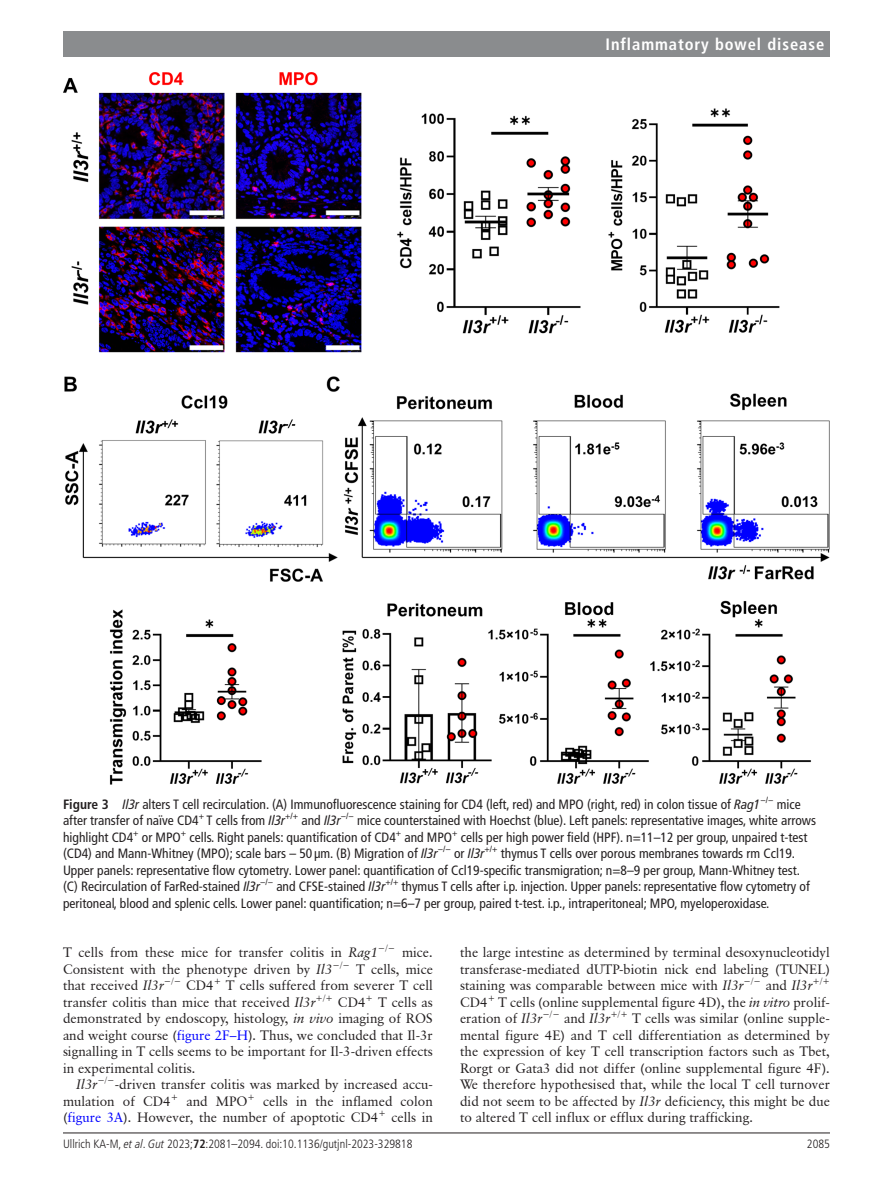
<style>
.page{position:relative;width:893px;height:1191px;background:#fff}
.page>*{position:absolute;margin:0;border:0;box-sizing:border-box;transform-origin:0 0}
.t1{font:700 condensed 16.5px "Frutiger LT Pro";letter-spacing:.055em;color:#fff}
.t2{font:13.5px/16.5px "Classical Garamond BT";color:#231f20;text-align:justify}
.t3{font:condensed 13.5px/16.5px "Frutiger LT Pro";color:#231f20}
.t4{font:italic condensed 13.5px "Frutiger LT Pro";color:#231f20}
.t5{font:300 condensed 12px "Frutiger LT Pro";color:#231f20}
.t6{font:condensed 9px "Frutiger LT Pro";color:#231f20}
.t7{font:9px "Classical Garamond BT";color:#231f20}
.s1{font-weight:700}
.s2{font-style:italic}
.s3{font-style:normal}
.s4{color:#00f}
</style>
<div class="page">
<hr style="left:63px;top:1132px;width:767px;height:1px;background:#231f20">
<div style="left:63px;top:31px;width:767px;height:25px;background:#8a8c8e"></div>
<img style="left:63px;top:72px;width:767px;height:712px">
<p class="t1" style="left:605px;top:34px;width:220px">Inflammatory bowel disease</p>
<p class="t3" style="left:63px;top:796px;width:739px"><span class="s1">Figure 3</span> <span class="s2">Il3r</span> alters T cell recirculation. (A) Immunofluorescence staining for CD4 (left, red) and MPO (right, red) in colon tissue of <span class="s2">Rag1</span><sup>−/−</sup> mice after transfer of naïve CD4<sup>+</sup> T cells from <span class="s2">Il3r</span></p>
<p class="t6" style="left:285px;top:811px;width:15px">+/+</p>
<p class="t4" style="left:302px;top:812px;width:41px"><span class="s3">and</span> Il3r</p>
<p class="t6" style="left:341px;top:811px;width:15px">−/−</p>
<p class="t3" style="left:357px;top:812px;width:460px">mice counterstained with Hoechst (blue). Left panels: representative images, white arrows</p>
<p class="t3" style="left:63px;top:829px;width:119px">highlight CD4<sup>+</sup> or MPO</p>
<p class="t6" style="left:181px;top:827px;width:7px">+</p>
<p class="t3" style="left:189px;top:829px;width:208px">cells. Right panels: quantification of CD4</p>
<p class="t6" style="left:396px;top:827px;width:7px">+</p>
<p class="t3" style="left:404px;top:829px;width:49px">and MPO</p>
<p class="t6" style="left:452px;top:827px;width:7px">+</p>
<p class="t3" style="left:63px;top:829px;width:746px;text-indent:398px">cells per high power field (HPF). n=11–12 per group, unpaired t-test (CD4) and Mann-Whitney (MPO); scale bars – 50 µm. (B) Migration of <span class="s2">Il3r</span><sup>−/−</sup> or <span class="s2">Il3r</span></p>
<p class="t6" style="left:485px;top:844px;width:15px">+/+</p>
<p class="t3" style="left:63px;top:845px;width:739px;text-indent:438px">thymus T cells over porous membranes towards rm Ccl19.<br>Upper panels: representative flow cytometry. Lower panel: quantification of Ccl19-specific transmigration; n=8–9 per group, Mann-Whitney test. (C) Recirculation of FarRed-stained <span class="s2">Il3r</span><sup>−/−</sup> and CFSE-stained <span class="s2">Il3r</span></p>
<p class="t6" style="left:385px;top:877px;width:15px">+/+</p>
<p class="t3" style="left:63px;top:878px;width:748px;text-indent:339px">thymus T cells after i.p. injection. Upper panels: representative flow cytometry of peritoneal, blood and splenic cells. Lower panel: quantification; n=6–7 per group, paired t-test. i.p., intraperitoneal; MPO, myeloperoxidase.</p>
<p class="t2" style="left:63px;top:944px;width:316px">T cells from these mice for transfer colitis in <span class="s2">Rag1</span></p>
<p class="t7" style="left:378px;top:942px;width:19px">−/−</p>
<p class="t2" style="left:402px;top:944px;width:32px">mice.</p>
<p class="t2" style="left:63px;top:960px;width:288px">Consistent with the phenotype driven by <span class="s2">Il3</span><sup>−/−</sup></p>
<p class="t2" style="left:356px;top:960px;width:78px">T cells, mice</p>
<p class="t2" style="left:63px;top:977px;width:152px">that received <span class="s2">Il3r</span><sup>−/−</sup> CD4</p>
<p class="t7" style="left:214px;top:975px;width:9px">+</p>
<p class="t2" style="left:63px;top:977px;width:371px;text-indent:163px">T cells suffered from severer T cell transfer colitis than mice that received <span class="s2">Il3r</span><sup>+/+</sup> CD4<sup>+</sup> T cells as demonstrated by endoscopy, histology, <span class="s2">in vivo</span> imaging of ROS and weight course (<span class="s4">figure 2F–H</span>). Thus, we concluded that Il-3r signalling in T cells seems to be important for Il-3-driven effects in experimental colitis.</p>
<p class="t2" style="left:63px;top:1076px;width:371px;text-indent:13px"><span class="s2">Il3r</span><sup>−/−</sup>-driven transfer colitis was marked by increased accu&shy;mulation of CD4<sup>+</sup> and MPO<sup>+</sup> cells in the inflamed colon (<span class="s4">figure 3A</span>). However, the number of apoptotic CD4<sup>+</sup> cells in</p>
<p class="t2" style="left:460px;top:944px;width:371px">the large intestine as determined by terminal desoxynucleotidyl transferase-mediated dUTP-biotin nick end labeling (TUNEL) staining was comparable between mice with <span class="s2">Il3r</span><sup>−/−</sup> and <span class="s2">Il3r</span></p>
<p class="t7" style="left:813px;top:975px;width:19px">+/+</p>
<p class="t2" style="left:460px;top:993px;width:371px">CD4<sup>+</sup> T cells (online supplemental figure 4D), the <span class="s2">in vitro</span> prolif&shy;eration of <span class="s2">Il3r</span><sup>−/−</sup> and <span class="s2">Il3r</span><sup>+/+</sup> T cells was similar (online supple&shy;mental figure 4E) and T cell differentiation as determined by the expression of key T cell transcription factors such as Tbet, Rorgt or Gata3 did not differ (online supplemental figure 4F).<br>We therefore hypothesised that, while the local T cell turnover did not seem to be affected by <span class="s2">Il3r</span> deficiency, this might be due to altered T cell influx or efflux during trafficking.</p>
<p class="t5" style="left:63px;top:1136px;width:351px">Ullrich KA-M, <span class="s2">et al</span>. <span class="s2">Gut</span> 2023;<span class="s1">72</span>:2081–2094. doi:10.1136/gutjnl-2023-329818</p>
<p class="t5" style="left:807px;top:1136px;width:25px">2085</p>
</div>
